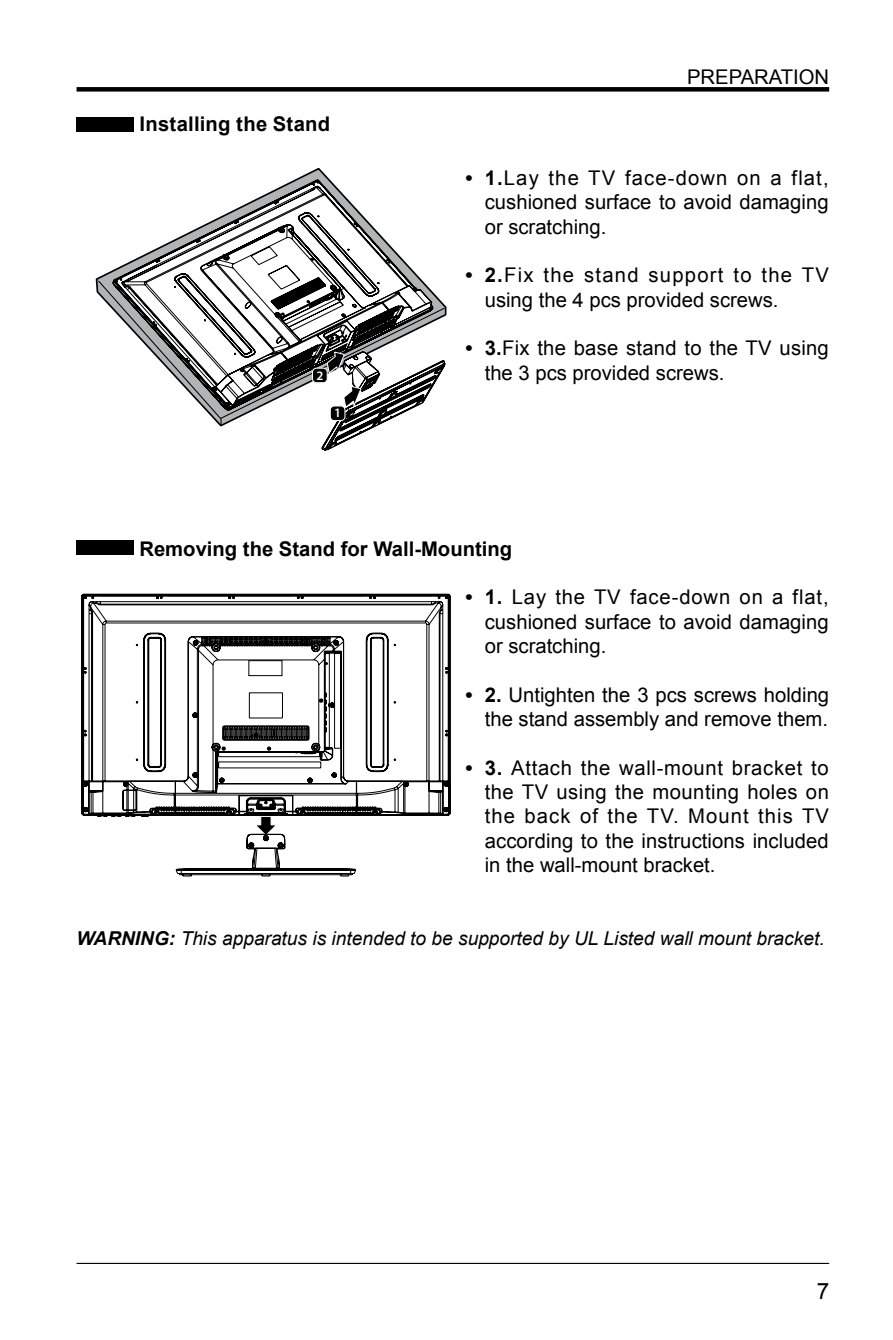
<style>
.page{position:relative;width:893px;height:1340px;background:#fff}
.page>*{position:absolute;margin:0;border:0;box-sizing:border-box;transform-origin:0 0}
.t1{font:22.5px "Arial";color:#000}
.t2{font:20.25px/24.3px "Arial";color:#000;text-align:justify}
.t3{font:700 20.25px "Arial";color:#000}
.t4{font:italic 19.12px "Arial";color:#000}
.t5{font:600 12.83px "Myriad Pro";color:#fff}
.s1{font-weight:700}
</style>
<div class="page">
<hr style="left:77px;top:1262px;width:752px;height:1px;background:#000">
<div style="left:77px;top:87px;width:752px;height:5px;background:#000"></div>
<div style="left:77px;top:117px;width:57px;height:14px;background:#000"></div>
<div style="left:77px;top:540px;width:57px;height:14px;background:#000"></div>
<svg style="left:97px;top:279px;width:349px;height:86px"></svg>
<svg style="left:113px;top:180px;width:332px;height:269px"></svg>
<svg style="left:322px;top:351px;width:123px;height:99px"></svg>
<div style="left:312px;top:368px;width:15px;height:15px;background:#000;border-radius:4px"></div>
<div style="left:312px;top:368px;width:16px;height:15px;border:1px solid #fff;border-radius:4px"></div>
<svg style="left:81px;top:594px;width:369px;height:282px"></svg>
<div style="left:249px;top:660px;width:33px;height:16px;border:1px solid #000"></div>
<p class="t3" style="left:140px;top:111px;width:192px">Installing the Stand</p>
<p class="t5" style="left:316px;top:367px;width:8px">2</p>
<p class="t5" style="left:334px;top:405px;width:8px">1</p>
<p class="t2" style="left:687px;top:65px;width:144px">PREPARATION</p>
<p class="t2" style="left:485px;top:166px;width:345px;text-indent:-19px"><span class="s1">• 1.</span>Lay the TV face-down on a flat, cushioned surface to avoid damaging or scratching.</p>
<p class="t2" style="left:485px;top:263px;width:346px;text-indent:-19px"><span class="s1">• 2.</span>Fix the stand support to the TV using the 4 pcs provided screws.</p>
<p class="t2" style="left:485px;top:336px;width:346px;text-indent:-19px"><span class="s1">• 3.</span>Fix the base stand to the TV using the 3 pcs provided screws.</p>
<p class="t3" style="left:139px;top:535px;width:374px">Removing the Stand for Wall-Mounting</p>
<p class="t2" style="left:485px;top:585px;width:345px;text-indent:-19px"><span class="s1">• 1.</span> Lay the TV face-down on a flat, cushioned surface to avoid damaging or scratching.</p>
<p class="t2" style="left:466px;top:682px;width:365px;text-align:right"><span class="s1">• 2.</span> Untighten the 3 pcs screws holding the stand assembly and remove them.</p>
<p class="t2" style="left:485px;top:755px;width:346px;text-indent:-19px"><span class="s1">• 3.</span> Attach the wall-mount bracket to the TV using the mounting holes on the back of the TV. Mount this TV according to the instructions included in the wall-mount bracket.</p>
<p class="t4" style="left:77px;top:925px;width:750px"><span class="s1">WARNING:</span> This apparatus is intended to be supported by UL Listed wall mount bracket.</p>
<p class="t1" style="left:817px;top:1275px;width:14px">7</p>
</div>
